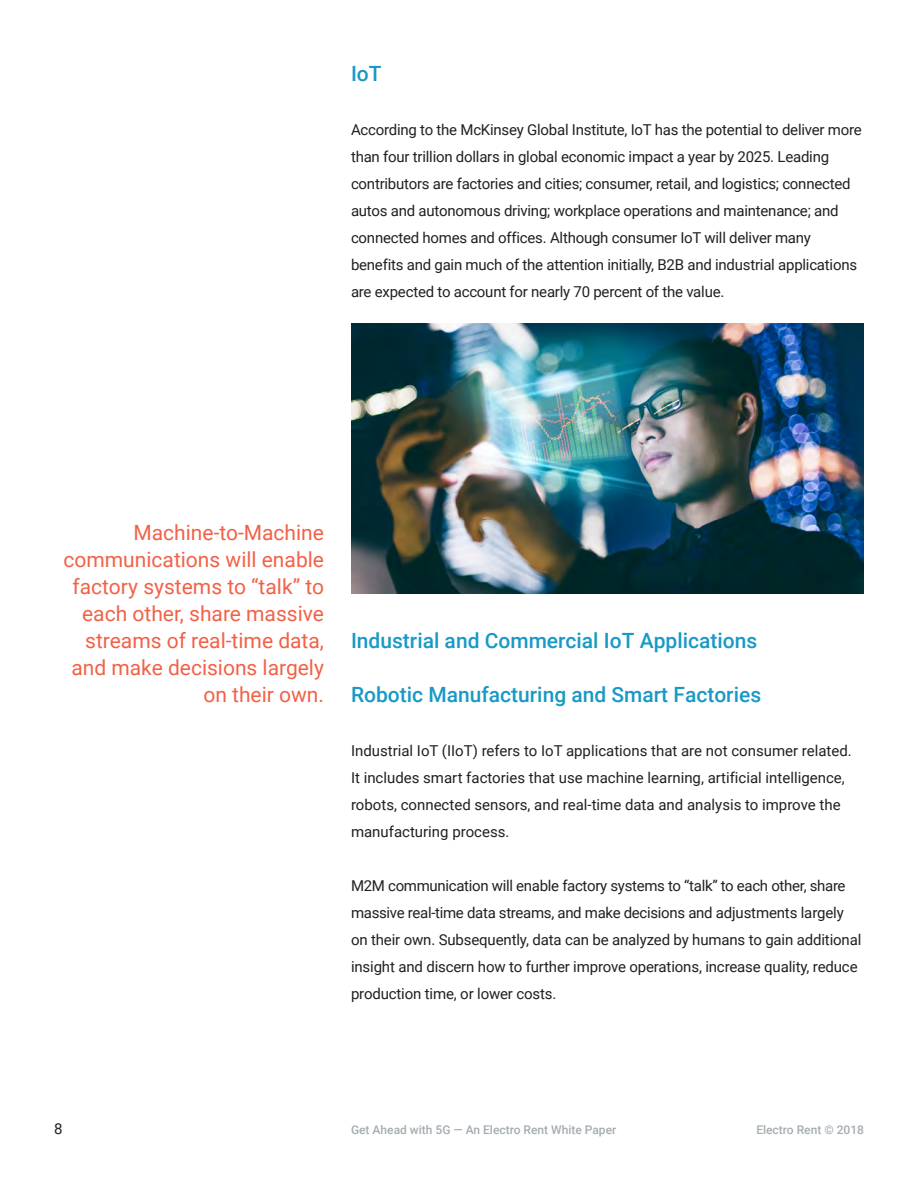
<style>
.page{position:relative;width:918px;height:1188px;background:#fff}
.page>*{position:absolute;margin:0;border:0;box-sizing:border-box;transform-origin:0 0}
.t1{font:21px/27px "Roboto";color:#f26147;text-align:right}
.Header_-_3{font:500 21px "Roboto";color:#1999c5}
.Body{font:15px/27px "Roboto";letter-spacing:-.015em;color:#231f20}
.t2{font:500 12px "Roboto";color:#a4adb2}
</style>
<div class="page">
<img style="left:351px;top:323px;width:513px;height:270px">
<p class="Header_-_3" style="left:351px;top:59px;width:32px">IoT</p>
<p class="Body" style="left:351px;top:116px;width:512px">According to the McKinsey Global Institute, IoT has the potential to deliver more than four trillion dollars in global economic impact a year by 2025. Leading contributors are factories and cities; consumer, retail, and logistics; connected autos and autonomous driving; workplace operations and maintenance; and connected homes and offices. Although consumer IoT will deliver many benefits and gain much of the attention initially, B2B and industrial applications are expected to account for nearly 70 percent of the value.</p>
<p class="t1" style="left:64px;top:518px;width:262px">Machine-to-Machine communications will enable factory systems to “talk” to each other, share massive streams of real-time data, and make decisions largely on their own.</p>
<p class="Header_-_3" style="left:351px;top:626px;width:408px">Industrial and Commercial IoT Applications</p>
<p class="Header_-_3" style="left:351px;top:680px;width:412px">Robotic Manufacturing and Smart Factories</p>
<p class="Body" style="left:351px;top:737px;width:502px">Industrial IoT (IIoT) refers to IoT applications that are not consumer related.<br>It includes smart factories that use machine learning, artificial intelligence, robots, connected sensors, and real-time data and analysis to improve the manufacturing process.</p>
<p class="Body" style="left:351px;top:872px;width:512px">M2M communication will enable factory systems to “talk” to each other, share massive real-time data streams, and make decisions and adjustments largely on their own. Subsequently, data can be analyzed by humans to gain additional insight and discern how to further improve operations, increase quality, reduce production time, or lower costs.</p>
<p class="Body" style="left:54px;top:1115px;width:10px">8</p>
<p class="t2" style="left:351px;top:1121px;width:267px">Get Ahead with 5G — An Electro Rent White Paper</p>
<p class="t2" style="left:756px;top:1121px;width:109px">Electro Rent © 2018</p>
</div>
